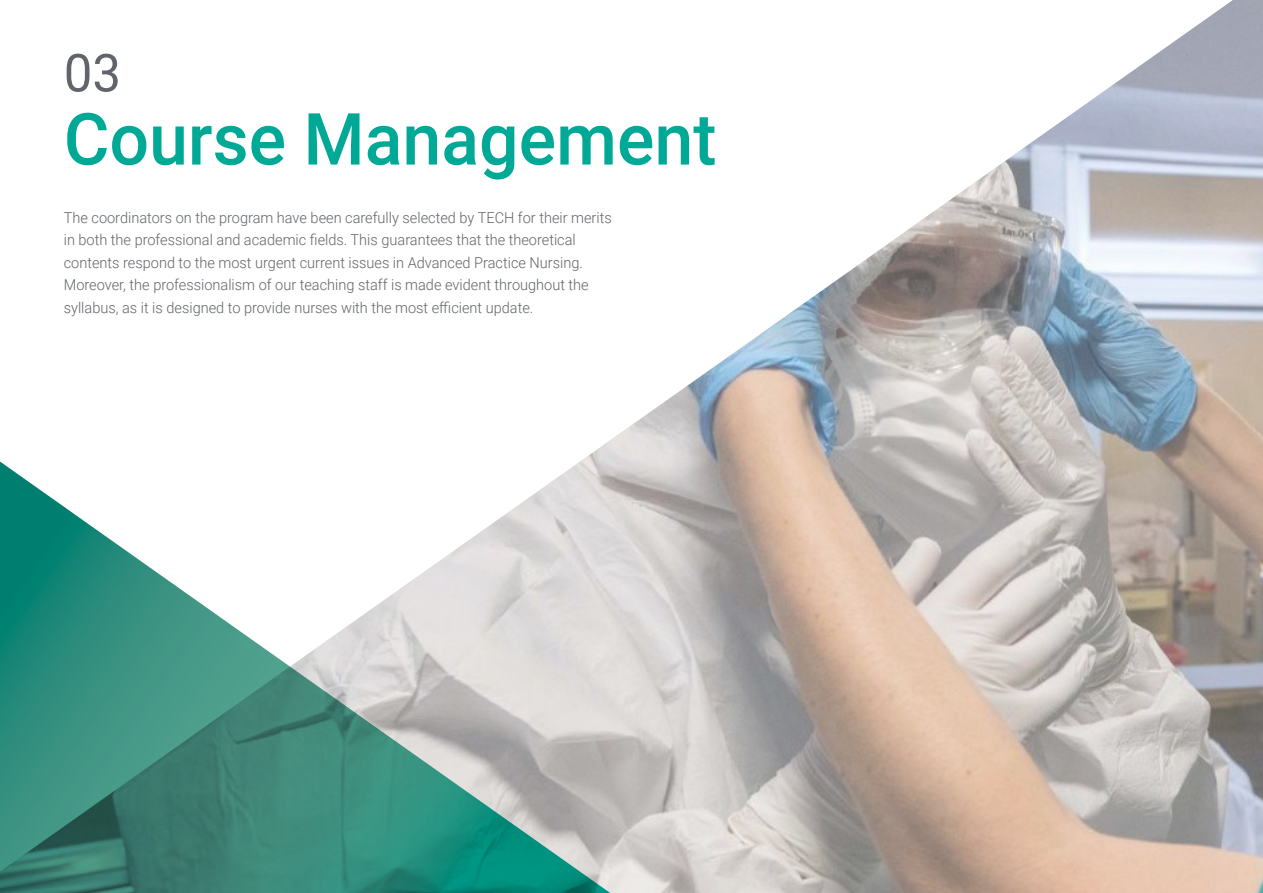
<style>
.page{position:relative;width:1263px;height:893px;background:#fff}
.page>*{position:absolute;margin:0;border:0;box-sizing:border-box;transform-origin:0 0}
.t1{font:500 72px "Roboto";color:#00a996}
.t2{font:52.5px "Roboto";color:#61646a}
.t3{font:300 15px/22.5px "Roboto";color:#61646a}
</style>
<div class="page">
<img style="left:602px;top:0;width:661px;height:893px">
<svg style="left:0;top:446px;width:640px;height:447px"></svg>
<h2 class="t2" style="left:64px;top:36px;width:59px">03</h2>
<h1 class="t1" style="left:64px;top:89px;width:654px">Course Management</h1>
<p class="t3" style="left:64px;top:206px;width:549px">The coordinators on the program have been carefully selected by TECH for their merits in both the professional and academic fields. This guarantees that the theoretical contents respond to the most urgent current issues in Advanced Practice Nursing.<br>Moreover, the professionalism of our teaching staff is made evident throughout the syllabus, as it is designed to provide nurses with the most efficient update.</p>
</div>
